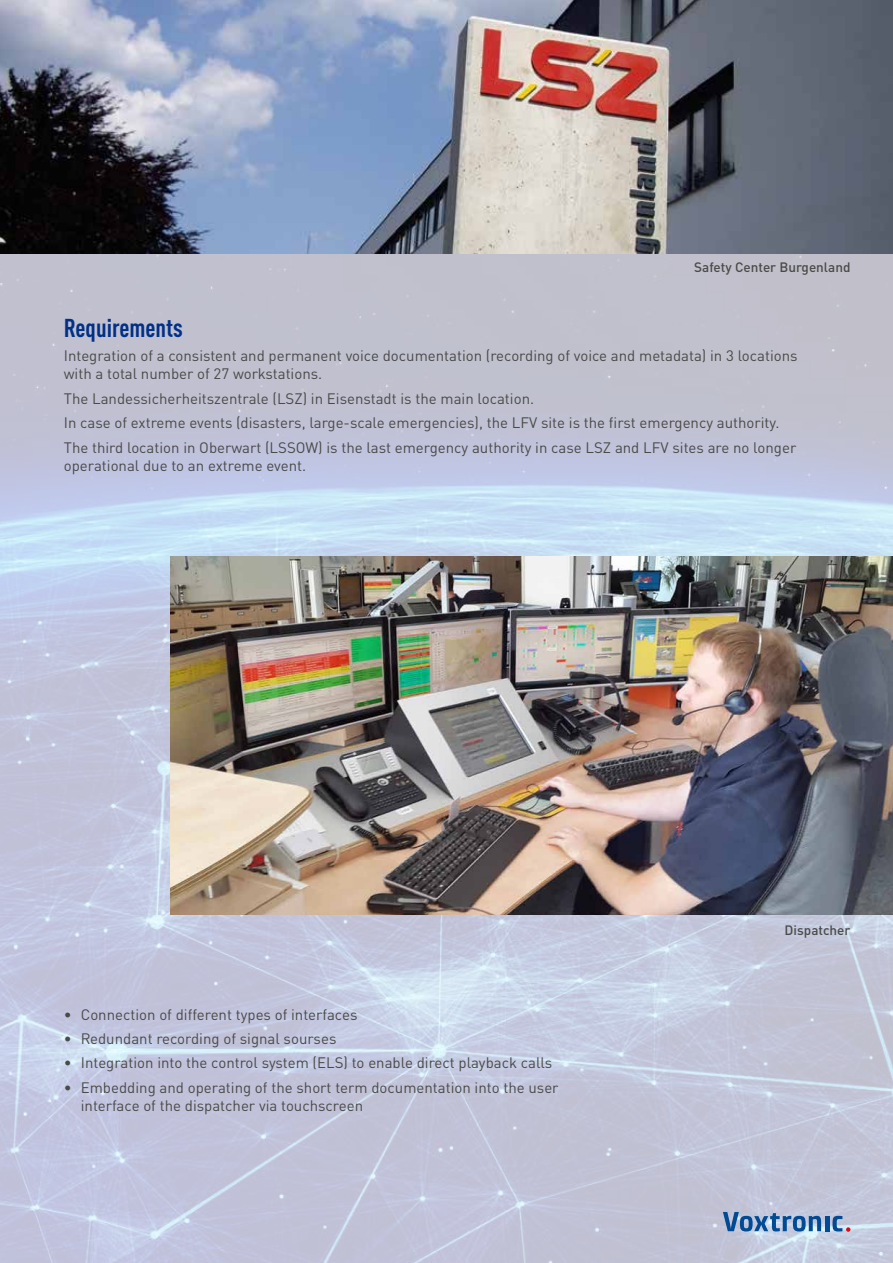
<style>
.page{position:relative;width:893px;height:1263px;background:#fff}
.page>*{position:absolute;margin:0;border:0;box-sizing:border-box;transform-origin:0 0}
.t1{font:700 condensed 25.5px "DIN Pro";color:#003087}
.t2{font:15px/18px "DIN Pro";color:#4a4a49}
.t3{font:500 13.5px "DIN Pro";color:#4a4a49}
</style>
<div class="page">
<img style="left:0;top:253px;width:893px;height:1010px">
<img style="left:0;top:0;width:893px;height:253px">
<img style="left:170px;top:556px;width:723px;height:358px">
<svg style="left:723px;top:1212px;width:98px;height:19px"></svg>
<hr style="left:825px;top:1216px;width:4px;height:15px;background:#004b93">
<svg style="left:832px;top:1216px;width:18px;height:16px"></svg>
<p class="t3" style="left:694px;top:256px;width:158px">Safety Center Burgenland</p>
<h1 class="t1" style="left:64px;top:309px;width:121px">Requirements</h1>
<p class="t2" style="left:64px;top:346px;width:735px">Integration of a consistent and permanent voice documentation (recording of voice and metadata) in 3 locations with a total number of 27 workstations.</p>
<p class="t2" style="left:64px;top:385px;width:734px;line-height:24.3px">The Landessicherheitszentrale (LSZ) in Eisenstadt is the main location.<br>In case of extreme events (disasters, large-scale emergencies), the LFV site is the first emergency authority.<br>The third location in Oberwart (LSSOW) is the last emergency authority in case LSZ and LFV sites are no longer</p>
<p class="t2" style="left:64px;top:455px;width:244px">operational due to an extreme event.</p>
<p class="t2" style="left:64px;top:1004px;width:295px">• Connection of different types of interfaces</p>
<p class="t2" style="left:64px;top:1028px;width:274px">• Redundant recording of signal sourses</p>
<p class="t2" style="left:64px;top:1052px;width:490px">• Integration into the control system (ELS) to enable direct playback calls</p>
<p class="t2" style="left:81px;top:1077px;width:479px;text-indent:-17px">• Embedding and operating of the short term documentation into the user interface of the dispatcher via touchscreen</p>
<p class="t3" style="left:785px;top:919px;width:67px">Dispatcher</p>
</div>
